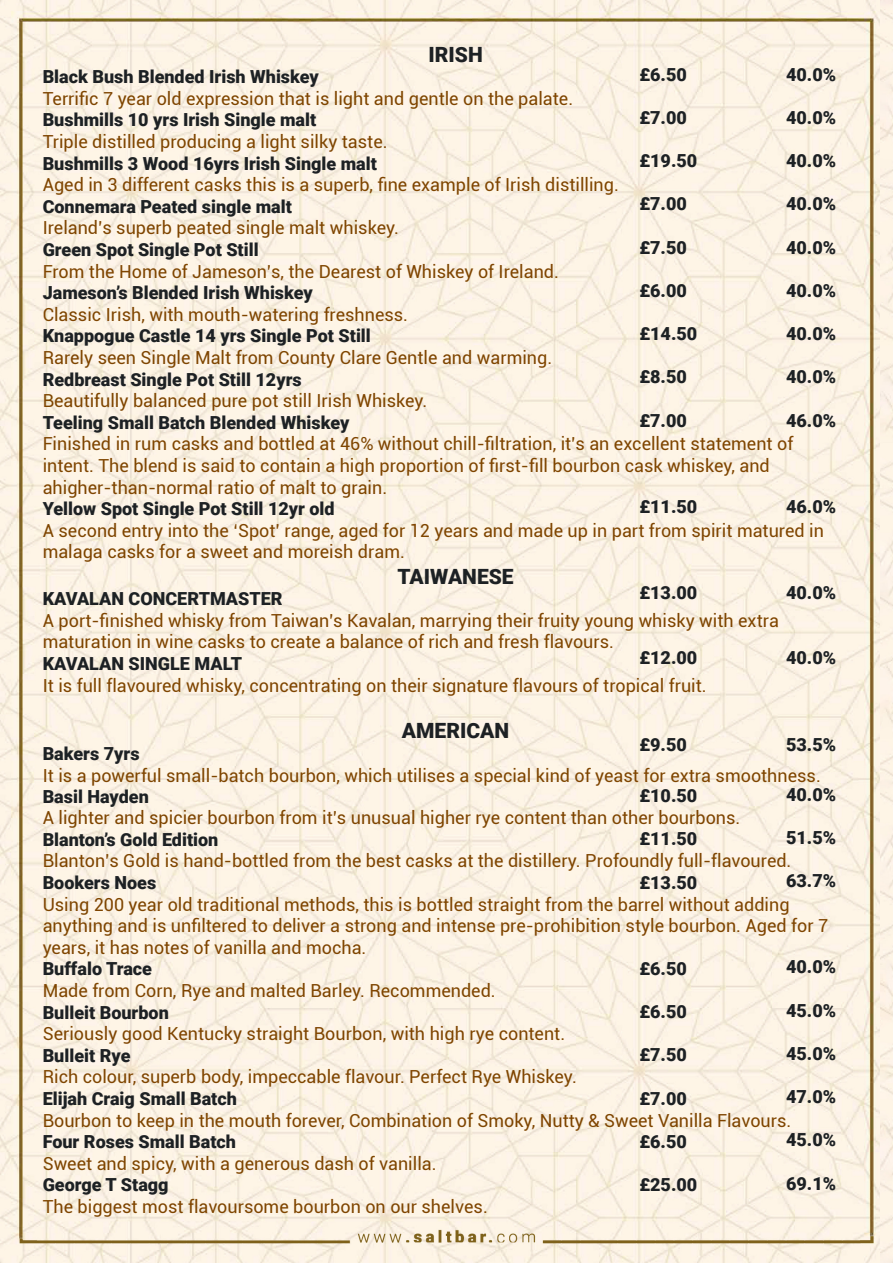
<style>
.page{position:relative;width:893px;height:1263px;background:#fff}
.page>*{position:absolute;margin:0;border:0;box-sizing:border-box;transform-origin:0 0}
.t1{font:900 21px "Roboto";color:#1d2124}
.t2{font:18px "Roboto";color:#7f4500}
.t3{font:900 18px "Roboto";color:#1d2124}
</style>
<div class="page">
<img style="left:0;top:0;width:880px;height:1263px">
<img style="left:880px;top:0;width:13px;height:1263px">
<p class="t1" style="left:428px;top:39px;width:56px">IRISH</p>
<p class="t3" style="left:639px;top:62px;width:49px">£6.50</p>
<p class="t3" style="left:639px;top:105px;width:49px">£7.00</p>
<p class="t3" style="left:639px;top:148px;width:59px">£19.50</p>
<p class="t3" style="left:639px;top:191px;width:49px">£7.00</p>
<p class="t3" style="left:639px;top:235px;width:49px">£7.50</p>
<p class="t3" style="left:639px;top:278px;width:49px">£6.00</p>
<p class="t3" style="left:639px;top:321px;width:59px">£14.50</p>
<p class="t3" style="left:639px;top:364px;width:49px">£8.50</p>
<p class="t3" style="left:639px;top:407px;width:49px">£7.00</p>
<p class="t3" style="left:786px;top:62px;width:52px">40.0%</p>
<p class="t3" style="left:786px;top:105px;width:52px">40.0%</p>
<p class="t3" style="left:786px;top:148px;width:52px">40.0%</p>
<p class="t3" style="left:786px;top:191px;width:52px">40.0%</p>
<p class="t3" style="left:786px;top:235px;width:52px">40.0%</p>
<p class="t3" style="left:786px;top:278px;width:52px">40.0%</p>
<p class="t3" style="left:786px;top:321px;width:52px">40.0%</p>
<p class="t3" style="left:786px;top:364px;width:52px">40.0%</p>
<p class="t3" style="left:786px;top:407px;width:52px">46.0%</p>
<p class="t3" style="left:43px;top:64px;width:278px">Black Bush Blended Irish Whiskey</p>
<p class="t2" style="left:43px;top:86px;width:532px">Terrific 7 year old expression that is light and gentle on the palate.</p>
<p class="t3" style="left:43px;top:107px;width:275px">Bushmills 10 yrs Irish Single malt</p>
<p class="t2" style="left:43px;top:129px;width:346px">Triple distilled producing a light silky taste.</p>
<p class="t3" style="left:43px;top:150px;width:336px">Bushmills 3 Wood 16yrs Irish Single malt</p>
<p class="t2" style="left:43px;top:172px;width:578px">Aged in 3 different casks this is a superb, fine example of Irish distilling.</p>
<p class="t3" style="left:43px;top:194px;width:251px">Connemara Peated single malt</p>
<p class="t2" style="left:43px;top:215px;width:358px">Ireland’s superb peated single malt whiskey.</p>
<p class="t3" style="left:43px;top:237px;width:217px">Green Spot Single Pot Still</p>
<p class="t2" style="left:43px;top:258px;width:518px">From the Home of Jameson’s, the Dearest of Whiskey of Ireland.</p>
<p class="t3" style="left:43px;top:280px;width:272px">Jameson’s Blended Irish Whiskey</p>
<p class="t2" style="left:43px;top:302px;width:367px">Classic Irish, with mouth-watering freshness.</p>
<p class="t3" style="left:43px;top:323px;width:330px">Knappogue Castle 14 yrs Single Pot Still</p>
<p class="t2" style="left:43px;top:345px;width:511px">Rarely seen Single Malt from County Clare Gentle and warming.</p>
<p class="t3" style="left:43px;top:366px;width:260px">Redbreast Single Pot Still 12yrs</p>
<p class="t2" style="left:43px;top:388px;width:386px">Beautifully balanced pure pot still Irish Whiskey.</p>
<p class="t3" style="left:43px;top:410px;width:308px">Teeling Small Batch Blended Whiskey</p>
<p class="t2" style="left:43px;top:431px;width:752px">Finished in rum casks and bottled at 46% without chill-filtration, it’s an excellent statement of</p>
<p class="t2" style="left:43px;top:453px;width:729px">intent. The blend is said to contain a high proportion of first-fill bourbon cask whiskey, and</p>
<p class="t2" style="left:43px;top:474px;width:346px">ahigher-than-normal ratio of malt to grain.</p>
<p class="t3" style="left:43px;top:496px;width:294px">Yellow Spot Single Pot Still 12yr old</p>
<p class="t2" style="left:43px;top:518px;width:783px">A second entry into the ‘Spot’ range, aged for 12 years and made up in part from spirit matured in</p>
<p class="t2" style="left:43px;top:539px;width:364px">malaga casks for a sweet and moreish dram.</p>
<p class="t1" style="left:398px;top:561px;width:118px">TAIWANESE</p>
<p class="t3" style="left:43px;top:586px;width:241px">KAVALAN CONCERTMASTER</p>
<p class="t2" style="left:43px;top:608px;width:738px">A port-finished whisky from Taiwan’s Kavalan, marrying their fruity young whisky with extra</p>
<p class="t2" style="left:43px;top:629px;width:573px">maturation in wine casks to create a balance of rich and fresh flavours.</p>
<p class="t3" style="left:43px;top:651px;width:201px">KAVALAN SINGLE MALT</p>
<p class="t2" style="left:43px;top:672px;width:665px">It is full flavoured whisky, concentrating on their signature flavours of tropical fruit.</p>
<p class="t1" style="left:402px;top:716px;width:109px">AMERICAN</p>
<p class="t3" style="left:43px;top:741px;width:98px">Bakers 7yrs</p>
<p class="t2" style="left:43px;top:762px;width:780px">It is a powerful small-batch bourbon, which utilises a special kind of yeast for extra smoothness.</p>
<p class="t3" style="left:43px;top:783px;width:108px">Basil Hayden</p>
<p class="t2" style="left:43px;top:805px;width:699px">A lighter and spicier bourbon from it’s unusual higher rye content than other bourbons.</p>
<p class="t3" style="left:43px;top:827px;width:177px">Blanton’s Gold Edition</p>
<p class="t2" style="left:43px;top:848px;width:750px">Blanton’s Gold is hand-bottled from the best casks at the distillery. Profoundly full-flavoured.</p>
<p class="t3" style="left:43px;top:870px;width:115px">Bookers Noes</p>
<p class="t2" style="left:43px;top:891px;width:748px">Using 200 year old traditional methods, this is bottled straight from the barrel without adding</p>
<p class="t2" style="left:43px;top:913px;width:787px">anything and is unfiltered to deliver a strong and intense pre-prohibition style bourbon. Aged for 7</p>
<p class="t2" style="left:43px;top:935px;width:325px">years, it has notes of vanilla and mocha.</p>
<p class="t3" style="left:43px;top:956px;width:111px">Buffalo Trace</p>
<p class="t2" style="left:43px;top:978px;width:454px">Made from Corn, Rye and malted Barley. Recommended.</p>
<p class="t3" style="left:43px;top:999px;width:128px">Bulleit Bourbon</p>
<p class="t2" style="left:43px;top:1021px;width:524px">Seriously good Kentucky straight Bourbon, with high rye content.</p>
<p class="t3" style="left:43px;top:1043px;width:89px">Bulleit Rye</p>
<p class="t2" style="left:43px;top:1064px;width:536px">Rich colour, superb body, impeccable flavour. Perfect Rye Whiskey.</p>
<p class="t3" style="left:43px;top:1086px;width:196px">Elijah Craig Small Batch</p>
<p class="t2" style="left:43px;top:1107px;width:750px">Bourbon to keep in the mouth forever, Combination of Smoky, Nutty &amp; Sweet Vanilla Flavours.</p>
<p class="t3" style="left:43px;top:1129px;width:195px">Four Roses Small Batch</p>
<p class="t2" style="left:43px;top:1151px;width:395px">Sweet and spicy, with a generous dash of vanilla.</p>
<p class="t3" style="left:43px;top:1172px;width:127px">George T Stagg</p>
<p class="t2" style="left:43px;top:1194px;width:447px">The biggest most flavoursome bourbon on our shelves.</p>
<p class="t3" style="left:639px;top:494px;width:59px">£11.50</p>
<p class="t3" style="left:786px;top:494px;width:52px">46.0%</p>
<p class="t3" style="left:639px;top:580px;width:59px">£13.00</p>
<p class="t3" style="left:786px;top:580px;width:52px">40.0%</p>
<p class="t3" style="left:639px;top:645px;width:59px">£12.00</p>
<p class="t3" style="left:786px;top:645px;width:52px">40.0%</p>
<p class="t3" style="left:639px;top:731px;width:49px">£9.50</p>
<p class="t3" style="left:639px;top:783px;width:59px">£10.50</p>
<p class="t3" style="left:639px;top:826px;width:59px">£11.50</p>
<p class="t3" style="left:639px;top:869px;width:59px">£13.50</p>
<p class="t3" style="left:786px;top:731px;width:52px">53.5%</p>
<p class="t3" style="left:786px;top:782px;width:52px">40.0%</p>
<p class="t3" style="left:786px;top:825px;width:52px">51.5%</p>
<p class="t3" style="left:786px;top:868px;width:52px">63.7%</p>
<p class="t3" style="left:786px;top:954px;width:52px">40.0%</p>
<p class="t3" style="left:786px;top:998px;width:52px">45.0%</p>
<p class="t3" style="left:786px;top:1041px;width:52px">45.0%</p>
<p class="t3" style="left:786px;top:1084px;width:52px">47.0%</p>
<p class="t3" style="left:786px;top:1127px;width:52px">45.0%</p>
<p class="t3" style="left:786px;top:1170px;width:52px">69.1%</p>
<p class="t3" style="left:639px;top:956px;width:49px">£6.50</p>
<p class="t3" style="left:639px;top:999px;width:49px">£6.50</p>
<p class="t3" style="left:639px;top:1042px;width:49px">£7.50</p>
<p class="t3" style="left:639px;top:1085px;width:49px">£7.00</p>
<p class="t3" style="left:639px;top:1129px;width:49px">£6.50</p>
<p class="t3" style="left:639px;top:1172px;width:59px">£25.00</p>
</div>
